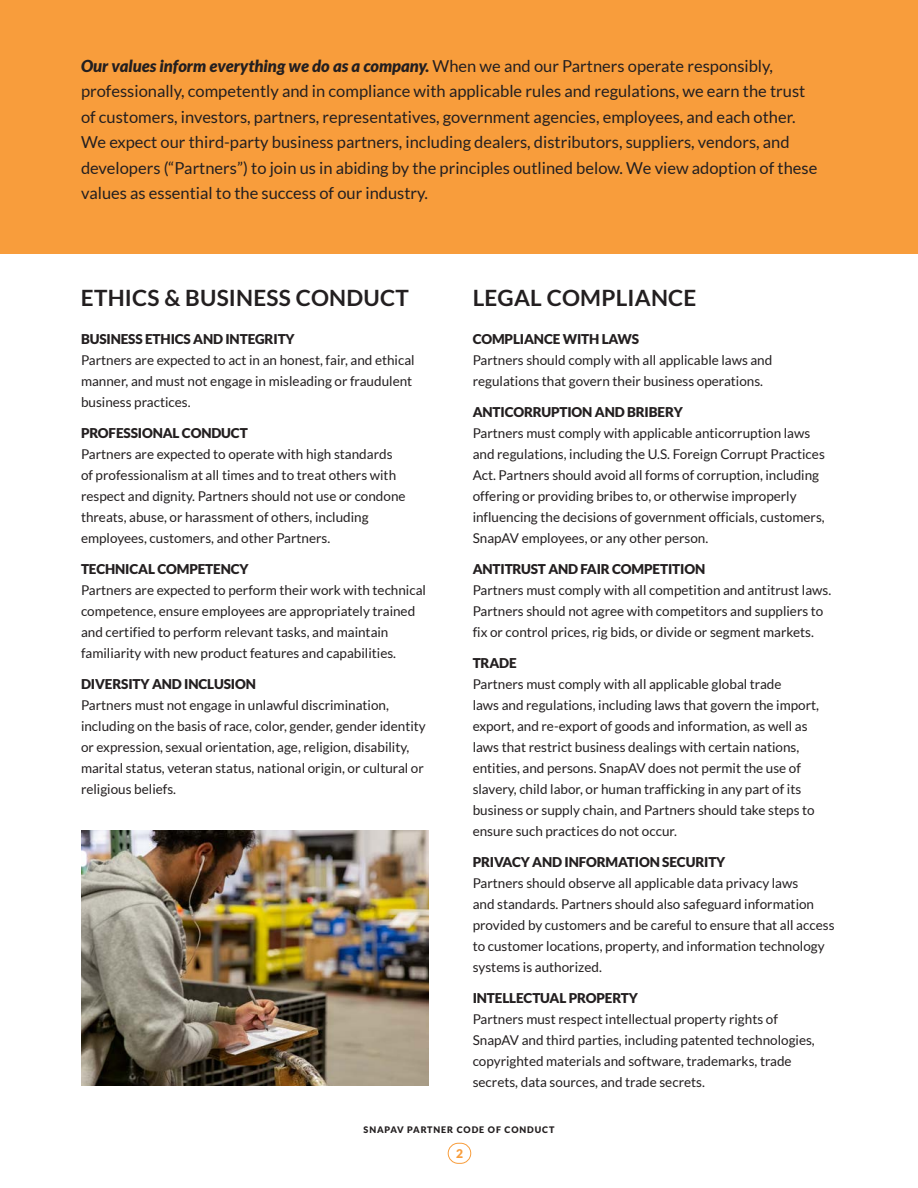
<style>
.page{position:relative;width:918px;height:1188px;background:#fff}
.page>*{position:absolute;margin:0;border:0;box-sizing:border-box;transform-origin:0 0}
.t1{font:700 22.5px "Lato";letter-spacing:.01em;color:#231f20}
.Intro_Text{font:16.5px/25.5px "Lato";color:#231f20}
.Paragraph_Body{font:13.5px/21px "Lato";color:#231f20}
.Sub-Header{font:900 13.5px "Lato";letter-spacing:-.01em;color:#231f20}
.t2{font:900 12px "Lato";color:#f89d3c}
.t3{font:900 9px "Lato";letter-spacing:.1em;color:#231f20}
.s1{font-weight:900;font-style:italic}
</style>
<div class="page">
<div style="left:448px;top:1143px;width:23px;height:21px;border:1px solid #f89d3c;border-radius:10px"></div>
<div style="left:0;top:0;width:918px;height:254px;background:#f89d3c"></div>
<img style="left:82px;top:831px;width:347px;height:254px">
<p class="Intro_Text" style="left:81px;top:53px;width:738px"><span class="s1">Our values inform everything we do as a company.</span> When we and our Partners operate responsibly, professionally, competently and in compliance with applicable rules and regulations, we earn the trust of customers, investors, partners, representatives, government agencies, employees, and each other.<br>We expect our third-party business partners, including dealers, distributors, suppliers, vendors, and developers (“Partners”) to join us in abiding by the principles outlined below. We view adoption of these values as essential to the success of our industry.</p>
<p class="t1" style="left:81px;top:285px;width:329px">ETHICS &amp; BUSINESS CONDUCT</p>
<p class="t1" style="left:473px;top:285px;width:225px">LEGAL COMPLIANCE</p>
<p class="Sub-Header" style="left:81px;top:331px;width:215px">BUSINESS ETHICS AND INTEGRITY</p>
<p class="Paragraph_Body" style="left:81px;top:350px;width:335px">Partners are expected to act in an honest, fair, and ethical manner, and must not engage in misleading or fraudulent business practices.</p>
<p class="Sub-Header" style="left:81px;top:425px;width:168px">PROFESSIONAL CONDUCT</p>
<p class="Paragraph_Body" style="left:81px;top:443px;width:326px">Partners are expected to operate with high standards of professionalism at all times and to treat others with respect and dignity. Partners should not use or condone threats, abuse, or harassment of others, including employees, customers, and other Partners.</p>
<p class="Sub-Header" style="left:81px;top:561px;width:169px">TECHNICAL COMPETENCY</p>
<p class="Paragraph_Body" style="left:81px;top:579px;width:347px">Partners are expected to perform their work with technical competence, ensure employees are appropriately trained and certified to perform relevant tasks, and maintain familiarity with new product features and capabilities.</p>
<p class="Sub-Header" style="left:81px;top:676px;width:177px">DIVERSITY AND INCLUSION</p>
<p class="Paragraph_Body" style="left:81px;top:694px;width:346px">Partners must not engage in unlawful discrimination, including on the basis of race, color, gender, gender identity or expression, sexual orientation, age, religion, disability, marital status, veteran status, national origin, or cultural or religious beliefs.</p>
<p class="Sub-Header" style="left:473px;top:331px;width:168px">COMPLIANCE WITH LAWS</p>
<p class="Paragraph_Body" style="left:473px;top:350px;width:301px">Partners should comply with all applicable laws and regulations that govern their business operations.</p>
<p class="Sub-Header" style="left:473px;top:404px;width:212px">ANTICORRUPTION AND BRIBERY</p>
<p class="Paragraph_Body" style="left:473px;top:423px;width:354px">Partners must comply with applicable anticorruption laws and regulations, including the U.S. Foreign Corrupt Practices Act. Partners should avoid all forms of corruption, including offering or providing bribes to, or otherwise improperly influencing the decisions of government officials, customers, SnapAV employees, or any other person.</p>
<p class="Sub-Header" style="left:473px;top:561px;width:234px">ANTITRUST AND FAIR COMPETITION</p>
<p class="Paragraph_Body" style="left:473px;top:580px;width:360px">Partners must comply with all competition and antitrust laws.<br>Partners should not agree with competitors and suppliers to fix or control prices, rig bids, or divide or segment markets.</p>
<p class="Sub-Header" style="left:473px;top:655px;width:46px">TRADE</p>
<p class="Paragraph_Body" style="left:473px;top:673px;width:348px">Partners must comply with all applicable global trade<br>laws and regulations, including laws that govern the import, export, and re-export of goods and information, as well as laws that restrict business dealings with certain nations, entities, and persons. SnapAV does not permit the use of slavery, child labor, or human trafficking in any part of its business or supply chain, and Partners should take steps to ensure such practices do not occur.</p>
<p class="Sub-Header" style="left:473px;top:854px;width:254px">PRIVACY AND INFORMATION SECURITY</p>
<p class="Paragraph_Body" style="left:473px;top:872px;width:363px">Partners should observe all applicable data privacy laws<br>and standards. Partners should also safeguard information provided by customers and be careful to ensure that all access to customer locations, property, and information technology systems is authorized.</p>
<p class="Sub-Header" style="left:473px;top:990px;width:167px">INTELLECTUAL PROPERTY</p>
<p class="Paragraph_Body" style="left:473px;top:1008px;width:344px">Partners must respect intellectual property rights of SnapAV and third parties, including patented technologies, copyrighted materials and software, trademarks, trade secrets, data sources, and trade secrets.</p>
<p class="t3" style="left:364px;top:1125px;width:192px">SNAPAV PARTNER CODE OF CONDUCT</p>
<p class="t2" style="left:456px;top:1146px;width:8px">2</p>
</div>
